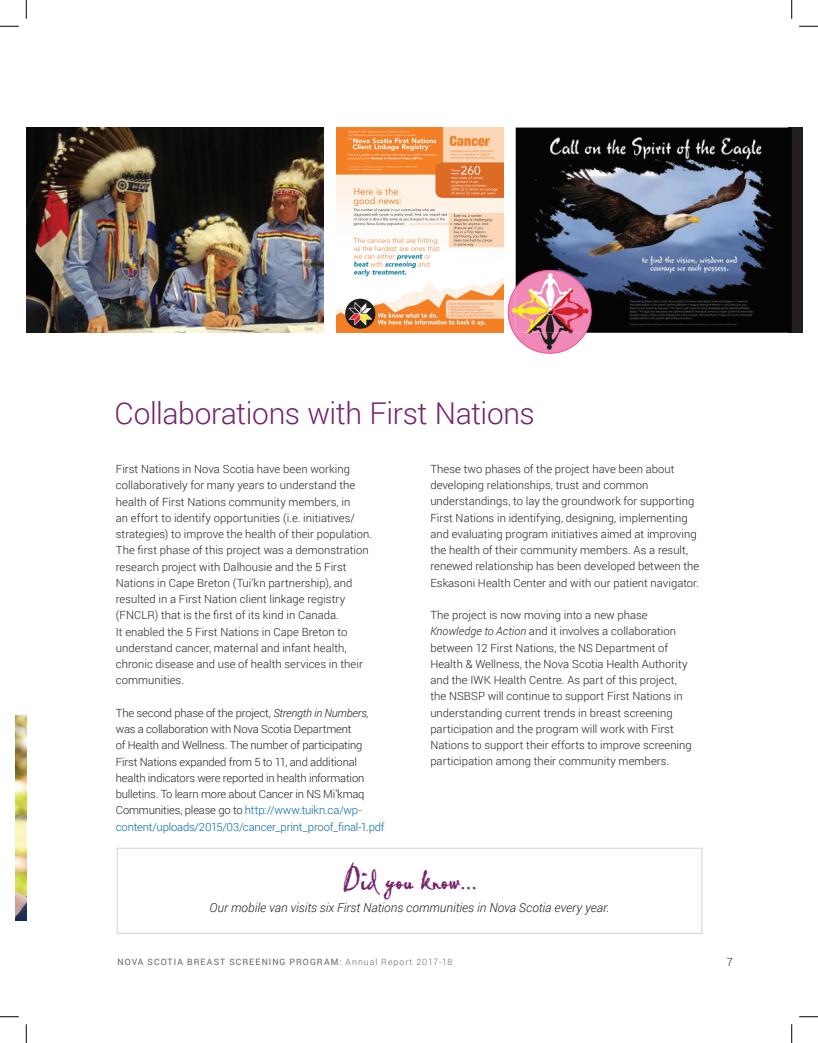
<style>
.page{position:relative;width:818px;height:1043px;background:#fff}
.page>*{position:absolute;margin:0;border:0;box-sizing:border-box;transform-origin:0 0}
.t1{font:33.75px "Pablo Plain";letter-spacing:-.005em;color:#76236c}
.t2{font:300 30px "Roboto";letter-spacing:-.015em;color:#76236c}
.t3{font:italic 300 12.5px "Roboto";color:#231f20}
.t4{font:300 11.25px/16.2px "Roboto";letter-spacing:.005em;color:#231f20}
.t5{font:300 11.25px/16.2px "Roboto";letter-spacing:-.015em;color:#231f20}
.t6{font:8.75px "Roboto";letter-spacing:.12em;color:#646569}
.s1{font-style:italic}
.s2{color:#0067a5}
.s3{font-weight:300}
</style>
<div class="page">
<div style="left:788px;top:128px;width:14px;height:205px;background:#231f20"></div>
<img style="left:515px;top:128px;width:276px;height:205px">
<img style="left:26px;top:128px;width:297px;height:205px">
<img style="left:15px;top:715px;width:11px;height:205px">
<img style="left:508px;top:289px;width:28px;height:62px">
<img style="left:336px;top:127px;width:167px;height:205px">
<div style="left:117px;top:848px;width:585px;height:85px;border:1px solid #d5d3d5"></div>
<svg style="left:0;top:25px;width:19px;height:2px"></svg>
<svg style="left:799px;top:25px;width:19px;height:2px"></svg>
<svg style="left:0;top:1016px;width:19px;height:1px"></svg>
<svg style="left:799px;top:1016px;width:19px;height:1px"></svg>
<svg style="left:25px;top:0;width:2px;height:19px"></svg>
<svg style="left:25px;top:1024px;width:2px;height:18px"></svg>
<svg style="left:791px;top:0;width:1px;height:19px"></svg>
<svg style="left:791px;top:1024px;width:1px;height:18px"></svg>
<h2 class="t2" style="left:115px;top:393px;width:421px">Collaborations with First Nations</h2>
<p class="t4" style="left:116px;top:460px;width:258px">First Nations in Nova Scotia have been working collaboratively for many years to understand the health of First Nations community members, in<br>an effort to identify opportunities (i.e. initiatives/ strategies) to improve the health of their population.<br>The first phase of this project was a demonstration research project with Dalhousie and the 5 First Nations in Cape Breton (Tui’kn partnership), and resulted in a First Nation client linkage registry (FNCLR) that is the first of its kind in Canada.<br>It enabled the 5 First Nations in Cape Breton to understand cancer, maternal and infant health, chronic disease and use of health services in their communities.</p>
<p class="t5" style="left:116px;top:704px;width:270px">The second phase of the project, <span class="s1">Strength in Numbers</span>, was a collaboration with Nova Scotia Department<br>of Health and Wellness. The number of participating First Nations expanded from 5 to 11, and additional health indicators were reported in health information bulletins. To learn more about Cancer in NS Mi’kmaq Communities, please go to <span class="s2">http://www.tuikn.ca/wp&shy;content/uploads/2015/03/cancer_print_proof_final-1.pdf</span></p>
<p class="t4" style="left:430px;top:460px;width:270px">These two phases of the project have been about developing relationships, trust and common understandings, to lay the groundwork for supporting First Nations in identifying, designing, implementing and evaluating program initiatives aimed at improving the health of their community members. As a result, renewed relationship has been developed between the Eskasoni Health Center and with our patient navigator.</p>
<p class="t4" style="left:430px;top:606px;width:263px">The project is now moving into a new phase <span class="s1">Knowledge to Action</span> and it involves a collaboration between 12 First Nations, the NS Department of Health &amp; Wellness, the Nova Scotia Health Authority and the IWK Health Centre. As part of this project, the NSBSP will continue to support First Nations in understanding current trends in breast screening participation and the program will work with First Nations to support their efforts to improve screening participation among their community members.</p>
<h1 class="t1" style="left:342px;top:858px;width:137px">Did you know...</h1>
<p class="t3" style="left:209px;top:898px;width:401px">Our mobile van visits six First Nations communities in Nova Scotia every year.</p>
<p class="t6" style="left:118px;top:956px;width:336px">NOVA SCOTIA BREAST SCREENING PROGRAM: <span class="s3">Annual Report 2017-18</span></p>
<p class="t4" style="left:726px;top:953px;width:8px">7</p>
</div>
